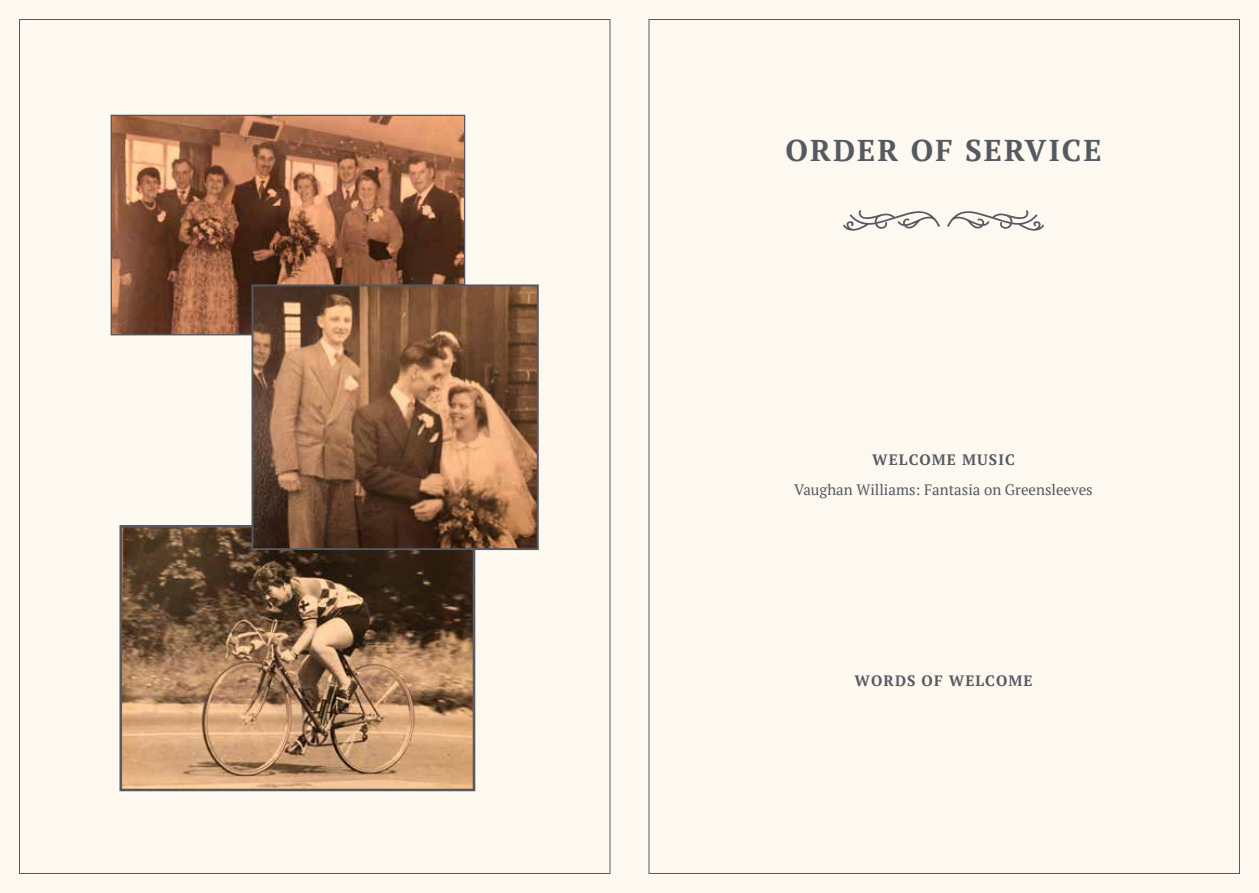
<style>
.page{position:relative;width:1259px;height:893px;background:#fff}
.page>*{position:absolute;margin:0;border:0;box-sizing:border-box;transform-origin:0 0}
.t1{font:700 30px "PT Serif";letter-spacing:.07em;color:#555a60}
.t2{font:15px "PT Serif";color:#555a60}
.t3{font:700 15px "PT Serif";letter-spacing:.07em;color:#555a60}
</style>
<div class="page">
<div style="left:0;top:0;width:659px;height:893px;background:#fdf8f0"></div>
<div style="left:600px;top:0;width:659px;height:893px;background:#fdf8f0"></div>
<svg style="left:947px;top:210px;width:97px;height:21px"></svg>
<svg style="left:843px;top:210px;width:97px;height:21px"></svg>
<img style="left:123px;top:529px;width:348px;height:258px">
<div style="left:119px;top:525px;width:356px;height:266px;border:3px solid #555a60"></div>
<img style="left:113px;top:117px;width:350px;height:216px">
<div style="left:111px;top:115px;width:354px;height:220px;border:1px solid #555a60"></div>
<img style="left:254px;top:287px;width:282px;height:260px">
<div style="left:251px;top:284px;width:288px;height:266px;border:2px solid #555a60"></div>
<h1 class="t1" style="left:785px;top:131px;width:318px">ORDER OF SERVICE</h1>
<p class="t3" style="left:872px;top:449px;width:144px">WELCOME MUSIC</p>
<p class="t2" style="left:794px;top:479px;width:300px">Vaughan Williams: Fantasia on Greensleeves</p>
<p class="t3" style="left:854px;top:670px;width:179px">WORDS OF WELCOME</p>
</div>
